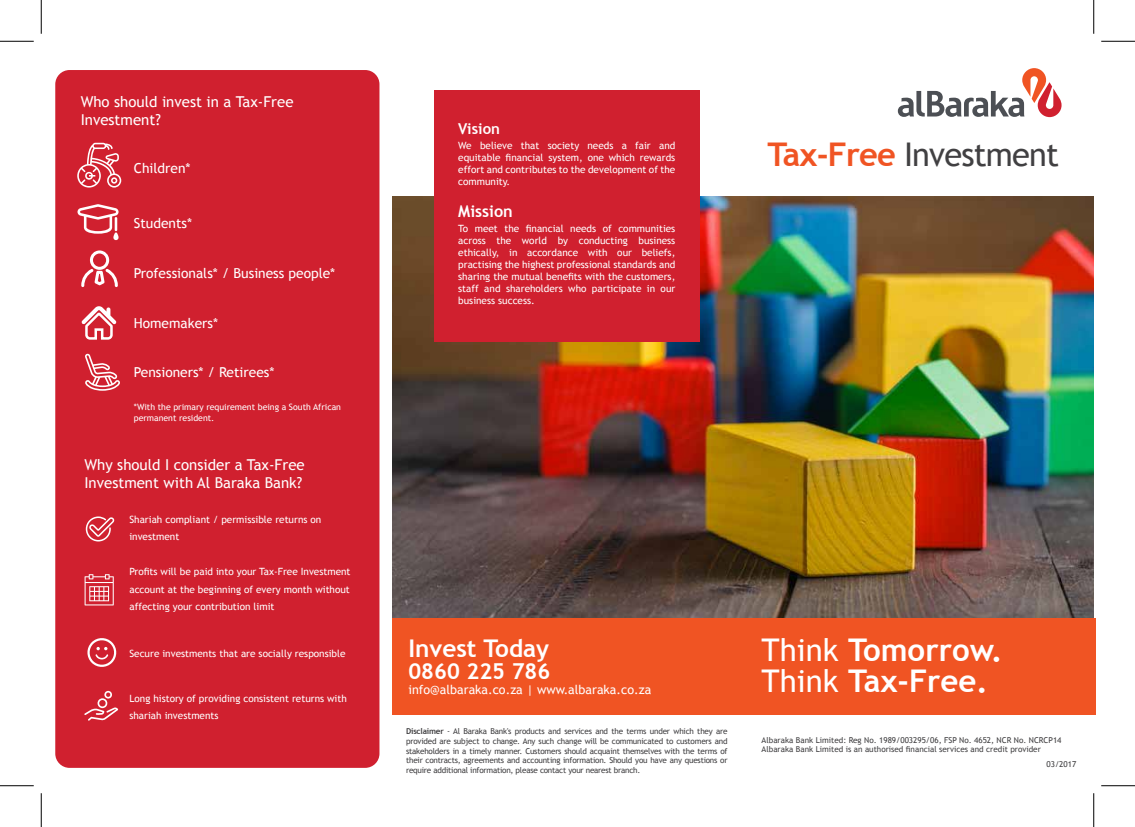
<style>
.page{position:relative;width:1135px;height:827px;background:#fff}
.page>*{position:absolute;margin:0;border:0;box-sizing:border-box;transform-origin:0 0}
.t1{font:32.62px "Trebuchet MS";letter-spacing:-.025em;color:#414042}
.t2{font:700 31.25px/31.2px "Trebuchet MS";color:#fff}
.t3{font:700 24.38px "Trebuchet MS";color:#fff}
.t4{font:700 22px "Trebuchet MS";color:#fff}
.t5{font:700 16.25px "Trebuchet MS";color:#fff}
.t6{font:15px/18px "Trebuchet MS";color:#fff}
.t7{font:700 15px "Trebuchet MS";color:#fff}
.t8{font:13.75px "Trebuchet MS";color:#fff}
.t9{font:12.5px "Trebuchet MS";color:#fff}
.t10{font:10px/12px "Trebuchet MS";color:#fff;text-align:justify}
.t11{font:8.75px/10.5px "Trebuchet MS";color:#fff}
.t12{font:8.12px/9.8px "Trebuchet MS";color:#414042}
.s1{font-weight:700;color:#f05423}
.s2{font-weight:700}
.s3{font-weight:400}
</style>
<div class="page">
<img style="left:392px;top:196px;width:702px;height:435px">
<div style="left:393px;top:618px;width:703px;height:96px;background:#f05423"></div>
<svg style="left:898px;top:68px;width:163px;height:49px"></svg>
<div style="left:434px;top:91px;width:265px;height:251px;background:#d0202f"></div>
<div style="left:55px;top:70px;width:324px;height:698px;background:#d0202f;border-radius:14px"></div>
<svg style="left:77px;top:204px;width:42px;height:36px"></svg>
<svg style="left:81px;top:250px;width:37px;height:37px"></svg>
<svg style="left:81px;top:306px;width:35px;height:34px"></svg>
<svg style="left:86px;top:516px;width:29px;height:25px"></svg>
<svg style="left:84px;top:691px;width:34px;height:29px"></svg>
<svg style="left:85px;top:574px;width:29px;height:31px"></svg>
<svg style="left:87px;top:638px;width:30px;height:29px"></svg>
<svg style="left:77px;top:143px;width:44px;height:45px"></svg>
<svg style="left:85px;top:353px;width:35px;height:38px"></svg>
<hr style="left:0;top:41px;width:34px;height:1px;background:#000">
<hr style="left:1101px;top:41px;width:34px;height:1px;background:#000">
<hr style="left:0;top:785px;width:34px;height:1px;background:#000">
<hr style="left:1101px;top:785px;width:34px;height:1px;background:#000">
<hr style="left:41px;top:0;width:1px;height:34px;background:#000">
<hr style="left:41px;top:793px;width:1px;height:34px;background:#000">
<hr style="left:1093px;top:0;width:1px;height:34px;background:#000">
<hr style="left:1093px;top:793px;width:1px;height:34px;background:#000">
<h3 class="t6" style="left:81px;top:93px;width:214px">Who should invest in a Tax-Free<br>Investment?</h3>
<h3 class="t8" style="left:134px;top:160px;width:58px">Children*</h3>
<h3 class="t8" style="left:134px;top:215px;width:60px">Students*</h3>
<h3 class="t8" style="left:134px;top:265px;width:203px">Professionals* / Business people*</h3>
<h3 class="t8" style="left:134px;top:315px;width:86px">Homemakers*</h3>
<h3 class="t8" style="left:134px;top:364px;width:142px">Pensioners* / Retirees*</h3>
<p class="t11" style="left:134px;top:402px;width:209px">*With the primary requirement being a South African permanent resident.</p>
<h3 class="t6" style="left:84px;top:456px;width:222px">Why should I consider a Tax-Free<br>Investment with Al Baraka Bank?</h3>
<p class="t10" style="left:129px;top:510px;width:193px;line-height:17.5px">Shariah compliant / permissible returns on investment</p>
<p class="t10" style="left:129px;top:563px;width:223px;line-height:17.5px">Profits will be paid into your Tax-Free Investment account at the beginning of every month without affecting your contribution limit</p>
<p class="t10" style="left:129px;top:647px;width:218px">Secure investments that are socially responsible</p>
<p class="t10" style="left:129px;top:689px;width:219px;line-height:17.5px">Long history of providing consistent returns with shariah investments</p>
<h3 class="t7" style="left:458px;top:120px;width:43px">Vision</h3>
<p class="t10" style="left:458px;top:140px;width:219px">We believe that society needs a fair and equitable financial system, one which rewards effort and contributes to the development of the community.</p>
<h3 class="t5" style="left:458px;top:201px;width:56px">Mission</h3>
<p class="t10" style="left:458px;top:222px;width:219px">To meet the financial needs of communities across the world by conducting business ethically, in accordance with our beliefs, practising the highest professional standards and sharing the mutual benefits with the customers, staff and shareholders who participate in our business success.</p>
<h1 class="t1" style="left:767px;top:135px;width:293px"><span class="s1">Tax-Free</span> Investment</h1>
<h3 class="t3" style="left:408px;top:632px;width:142px">Invest Today</h3>
<h3 class="t4" style="left:408px;top:657px;width:143px">0860 225 786</h3>
<p class="t9" style="left:408px;top:682px;width:244px">info@albaraka.co.za | www.albaraka.co.za</p>
<p class="t12" style="left:406px;top:726px;width:323px;text-align:justify"><span class="s2">Disclaimer</span> - Al Baraka Bank's products and services and the terms under which they are provided are subject to change. Any such change will be communicated to customers and stakeholders in a timely manner. Customers should acquaint themselves with the terms of their contracts, agreements and accounting information. Should you have any questions or require additional information, please contact your nearest branch.</p>
<h2 class="t2" style="left:762px;top:634px;width:242px"><span class="s3">Think</span> Tomorrow.<br><span class="s3">Think</span> Tax-Free.</h2>
<p class="t12" style="left:762px;top:735px;width:301px">Albaraka Bank Limited: Reg No. 1989/003295/06, FSP No. 4652, NCR No. NCRCP14<br>Albaraka Bank Limited is an authorised financial services and credit provider</p>
<p class="t12" style="left:1046px;top:759px;width:31px">03/2017</p>
</div>
